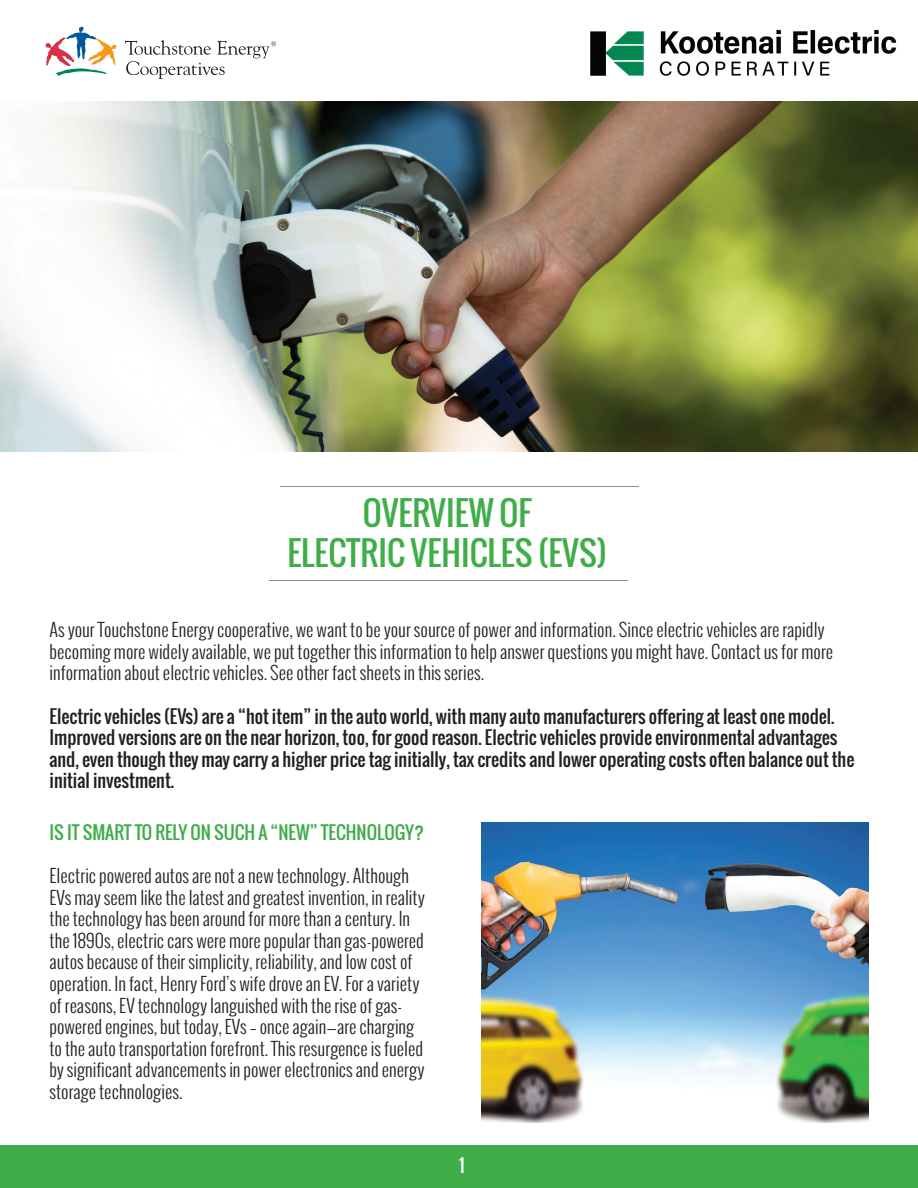
<style>
.page{position:relative;width:918px;height:1188px;background:#fff}
.page>*{position:absolute;margin:0;border:0;box-sizing:border-box;transform-origin:0 0}
.t1{font:33px/39.6px "Oswald";color:#3fad48;text-align:center}
.t2{font:300 18px/21.6px "Oswald";color:#231f20}
.t3{font:18px/21.6px "Oswald";color:#231f20}
.t4{font:18px "Oswald";color:#3fad48}
.t5{font:18px "Oswald";color:#fff}
</style>
<div class="page">
<img style="left:0;top:102px;width:918px;height:350px">
<svg style="left:46px;top:27px;width:71px;height:49px"></svg>
<svg style="left:125px;top:40px;width:151px;height:39px"></svg>
<hr style="left:281px;top:486px;width:358px;height:1px;background:#8d8f92">
<div style="left:0;top:1146px;width:918px;height:42px;background:#3fad48"></div>
<hr style="left:269px;top:580px;width:358px;height:1px;background:#8d8f92">
<img style="left:482px;top:822px;width:386px;height:301px">
<img style="left:590px;top:29px;width:307px;height:47px">
<h1 class="t1" style="left:287px;top:493px;width:321px">OVERVIEW OF<br>ELECTRIC VEHICLES (EVS)</h1>
<p class="t2" style="left:50px;top:619px;width:785px">As your Touchstone Energy cooperative, we want to be your source of power and information. Since electric vehicles are rapidly becoming more widely available, we put together this information to help answer questions you might have. Contact us for more information about electric vehicles. See other fact sheets in this series.</p>
<p class="t3" style="left:50px;top:705px;width:806px">Electric vehicles (EVs) are a “hot item” in the auto world, with many auto manufacturers offering at least one model.<br>Improved versions are on the near horizon, too, for good reason. Electric vehicles provide environmental advantages and, even though they may carry a higher price tag initially, tax credits and lower operating costs often balance out the initial investment.</p>
<p class="t4" style="left:50px;top:818px;width:376px">IS IT SMART TO RELY ON SUCH A “NEW” TECHNOLOGY?</p>
<p class="t2" style="left:50px;top:865px;width:377px">Electric powered autos are not a new technology. Although EVs may seem like the latest and greatest invention, in reality the technology has been around for more than a century. In the 1890s, electric cars were more popular than gas-powered autos because of their simplicity, reliability, and low cost of operation. In fact, Henry Ford’s wife drove an EV. For a variety of reasons, EV technology languished with the rise of gas&shy;powered engines, but today, EVs – once again—are charging to the auto transportation forefront. This resurgence is fueled by significant advancements in power electronics and energy storage technologies.</p>
<p class="t5" style="left:459px;top:1152px;width:7px">1</p>
</div>
